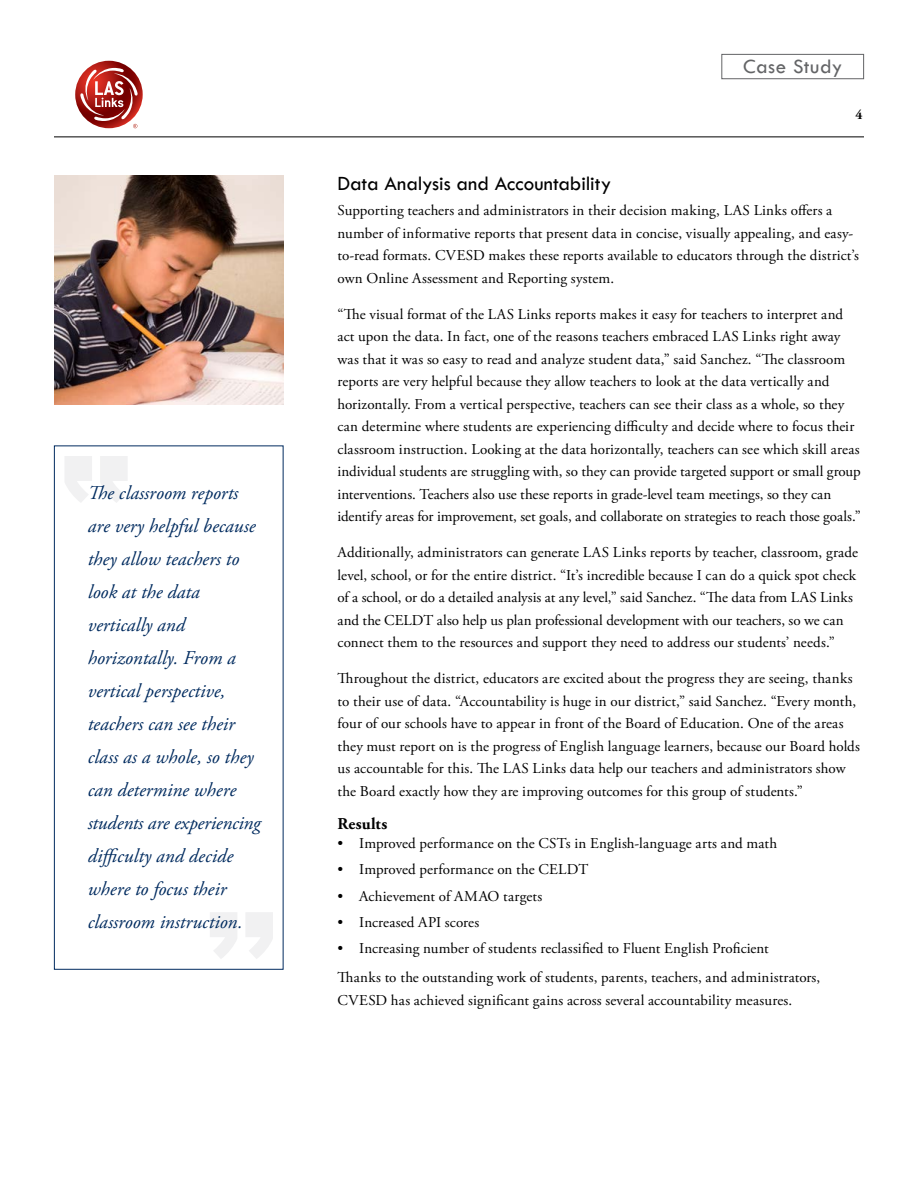
<style>
.page{position:relative;width:918px;height:1188px;background:#fff}
.page>*{position:absolute;margin:0;border:0;box-sizing:border-box;transform-origin:0 0}
.t1{font:21px "Tw Cen";letter-spacing:-.005em;color:#000}
.t2{font:21px "Tw Cen";letter-spacing:.02em;color:#636466}
.t3{font:italic 19.5px/33px "Adobe Garamond Pro";color:#002b5f}
.t4{font:700 16.5px "Adobe Garamond Pro";letter-spacing:.015em;color:#000}
.t5{font:15px/22.5px "Adobe Garamond Pro";letter-spacing:.01em;color:#000}
.t6{font:700 13.5px "Adobe Garamond";color:#000}
</style>
<div class="page">
<hr style="left:54px;top:136px;width:810px;height:1px;background:#000">
<div style="left:721px;top:54px;width:143px;height:25px;background:#fff;border:1px solid #636466"></div>
<svg style="left:75px;top:61px;width:68px;height:67px"></svg>
<img style="left:54px;top:176px;width:230px;height:229px">
<svg style="left:65px;top:456px;width:62px;height:47px"></svg>
<div style="left:54px;top:446px;width:230px;height:524px;border:1px solid #002b5f"></div>
<svg style="left:210px;top:912px;width:63px;height:47px"></svg>
<p class="t3" style="left:88px;top:477px;width:174px">The classroom reports are very helpful because they allow teachers to look at the data vertically and horizontally. From a vertical perspective, teachers can see their class as a whole, so they can determine where students are experiencing difficulty and decide where to focus their classroom instruction.</p>
<h1 class="t2" style="left:743px;top:54px;width:101px">Case Study</h1>
<p class="t6" style="left:855px;top:108px;width:9px">4</p>
<h1 class="t1" style="left:338px;top:171px;width:275px">Data Analysis and Accountability</h1>
<p class="t5" style="left:338px;top:200px;width:523px">Supporting teachers and administrators in their decision making, LAS Links offers a number of informative reports that present data in concise, visually appealing, and easy&shy;to-read formats. CVESD makes these reports available to educators through the district’s own Online Assessment and Reporting system.</p>
<p class="t5" style="left:338px;top:303px;width:525px">“The visual format of the LAS Links reports makes it easy for teachers to interpret and act upon the data. In fact, one of the reasons teachers embraced LAS Links right away was that it was so easy to read and analyze student data,” said Sanchez. “The classroom reports are very helpful because they allow teachers to look at the data vertically and horizontally. From a vertical perspective, teachers can see their class as a whole, so they can determine where students are experiencing difficulty and decide where to focus their classroom instruction. Looking at the data horizontally, teachers can see which skill areas individual students are struggling with, so they can provide targeted support or small group interventions. Teachers also use these reports in grade-level team meetings, so they can identify areas for improvement, set goals, and collaborate on strategies to reach those goals.”</p>
<p class="t5" style="left:338px;top:542px;width:522px">Additionally, administrators can generate LAS Links reports by teacher, classroom, grade level, school, or for the entire district. “It’s incredible because I can do a quick spot check of a school, or do a detailed analysis at any level,” said Sanchez. “The data from LAS Links and the CELDT also help us plan professional development with our teachers, so we can connect them to the resources and support they need to address our students’ needs.”</p>
<p class="t5" style="left:338px;top:668px;width:524px">Throughout the district, educators are excited about the progress they are seeing, thanks to their use of data. “Accountability is huge in our district,” said Sanchez. “Every month, four of our schools have to appear in front of the Board of Education. One of the areas they must report on is the progress of English language learners, because our Board holds us accountable for this. The LAS Links data help our teachers and administrators show the Board exactly how they are improving outcomes for this group of students.”</p>
<p class="t4" style="left:338px;top:814px;width:51px">Results</p>
<p class="t5" style="left:338px;top:833px;width:441px">• Improved performance on the CSTs in English-language arts and math</p>
<p class="t5" style="left:338px;top:859px;width:252px">• Improved performance on the CELDT</p>
<p class="t5" style="left:338px;top:885px;width:206px">• Achievement of AMAO targets</p>
<p class="t5" style="left:338px;top:911px;width:143px">• Increased API scores</p>
<p class="t5" style="left:338px;top:934px;width:484px;line-height:29.2px">• Increasing number of students reclassified to Fluent English Proficient<br>Thanks to the outstanding work of students, parents, teachers, and administrators,</p>
<p class="t5" style="left:338px;top:989px;width:456px">CVESD has achieved significant gains across several accountability measures.</p>
</div>
